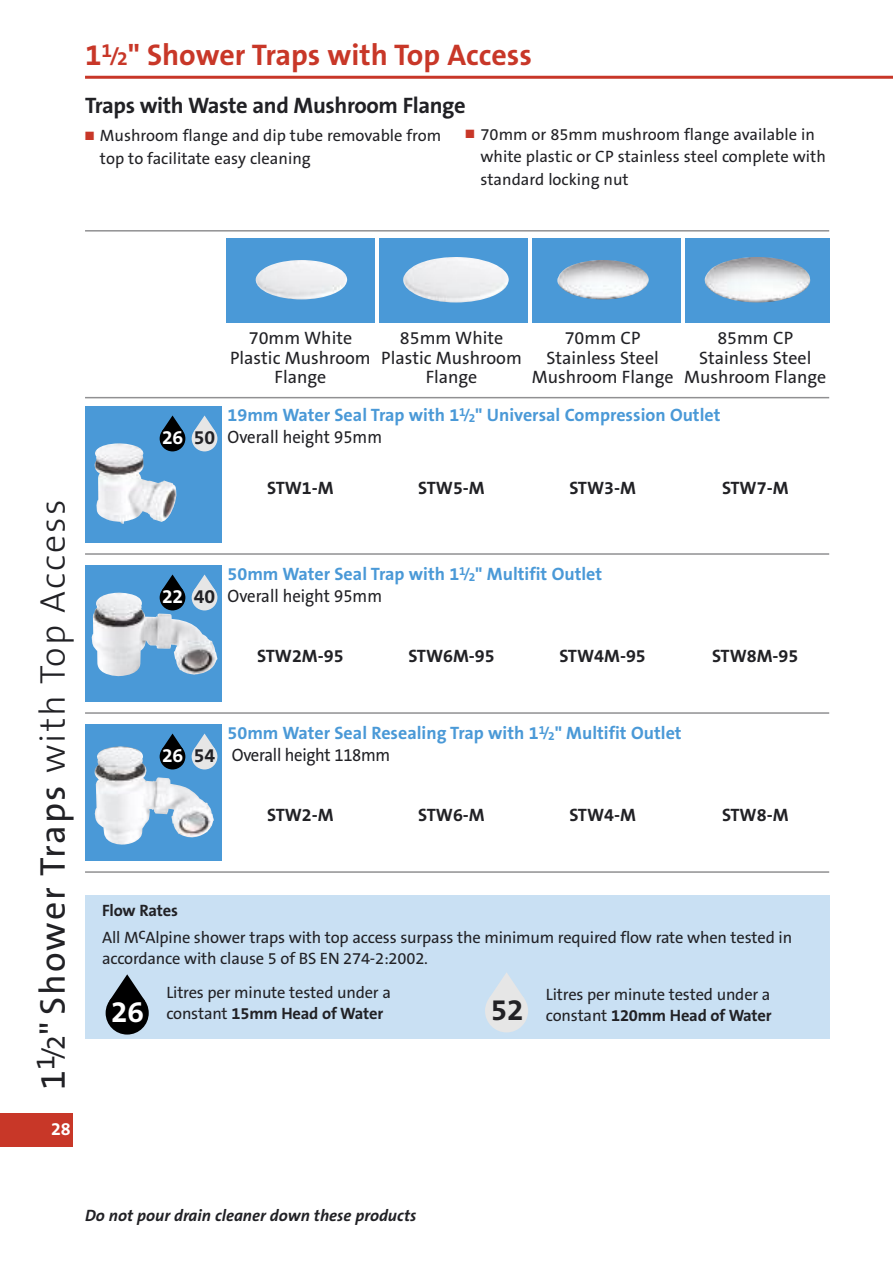
<style>
.page{position:relative;width:893px;height:1263px;background:#fff}
.page>*{position:absolute;margin:0;border:0;box-sizing:border-box;transform-origin:0 0}
.t1{font:36px "The Sans B5 Plain";letter-spacing:.055em;color:#212125}
.t2{font:700 30px "The Sans B7";color:#c83728}
.t3{font:700 30px "The Sans B7";color:#fff}
.t4{font:700 30px "The Sans B7";color:#212125}
.t5{font:700 22.5px "The Sans B7";letter-spacing:-.015em;color:#212125}
.t6{font:700 19.5px "The Sans B7";color:#fff}
.t7{font:700 18px "The Sans B7";color:#4a99d7}
.t8{font:18px/19.5px "The Sans B5 Plain";color:#212125;text-align:center}
.t9{font:700 18px "The Sans B7";color:#212125}
.t10{font:18px "The Sans B5 Plain";color:#212125;scale:.93 1}
.t11{font:700 18px "The Sans B7";color:#fff}
.t12{font:16.5px/22.5px "The Sans B5 Plain";letter-spacing:-.01em;color:#212125}
.t13{font:700 16.5px "The Sans B7";letter-spacing:-.01em;color:#212125}
.t14{font:italic 700 16.5px "The Sans B7";color:#212125}
.s1{font-size:19.5px}
.s2{color:#c83728}
.s3{font-size:25.5px}
.s4{font-size:27px}
.s5{font-family:"The Sans B3";font-weight:300}
.s6{color:#212125}
.s7{font-size:13.5px}
.s8{font-family:"The Sans B7";font-weight:700;font-size:19.5px;color:#fff}
.s9{font-family:"The Sans B7";font-weight:700;font-size:19.5px}
.s10{font-family:"The Sans B5 Plain";font-weight:400}
</style>
<div class="page">
<hr style="left:85px;top:76px;width:808px;height:3px;background:#c83728">
<div style="left:0;top:1113px;width:72px;height:34px;background:#c83728"></div>
<hr style="left:85px;top:230px;width:744px;height:2px;background:#909092">
<hr style="left:85px;top:397px;width:744px;height:1px;background:#909092">
<div style="left:85px;top:406px;width:136px;height:136px;background:#4a99d7"></div>
<img style="left:95px;top:443px;width:81px;height:81px">
<div style="left:226px;top:238px;width:149px;height:85px;background:#4a99d7"></div>
<div style="left:379px;top:238px;width:149px;height:85px;background:#4a99d7"></div>
<div style="left:532px;top:238px;width:149px;height:85px;background:#4a99d7"></div>
<div style="left:685px;top:238px;width:144px;height:85px;background:#4a99d7"></div>
<hr style="left:85px;top:553px;width:744px;height:2px;background:#909092">
<div style="left:192px;top:426px;width:25px;height:25px;background:#e6e6e6;border-radius:50%"></div>
<svg style="left:194px;top:415px;width:21px;height:16px"></svg>
<div style="left:160px;top:426px;width:25px;height:25px;background:#000;border-radius:50%"></div>
<svg style="left:162px;top:415px;width:21px;height:16px"></svg>
<div style="left:85px;top:895px;width:744px;height:144px;background:#c9e0f3"></div>
<div style="left:106px;top:991px;width:43px;height:43px;background:#000;border-radius:50%"></div>
<svg style="left:109px;top:974px;width:36px;height:27px"></svg>
<div style="left:485px;top:989px;width:43px;height:43px;background:#e6e6e6;border-radius:50%"></div>
<svg style="left:489px;top:972px;width:33px;height:26px"></svg>
<div style="left:85px;top:565px;width:136px;height:136px;background:#4a99d7"></div>
<img style="left:92px;top:592px;width:125px;height:84px">
<hr style="left:85px;top:712px;width:744px;height:2px;background:#909092">
<div style="left:192px;top:585px;width:25px;height:25px;background:#e6e6e6;border-radius:50%"></div>
<svg style="left:194px;top:574px;width:21px;height:16px"></svg>
<div style="left:160px;top:585px;width:25px;height:25px;background:#000;border-radius:50%"></div>
<svg style="left:162px;top:574px;width:21px;height:16px"></svg>
<div style="left:85px;top:724px;width:136px;height:136px;background:#4a99d7"></div>
<img style="left:95px;top:746px;width:119px;height:99px">
<hr style="left:85px;top:871px;width:744px;height:2px;background:#909092">
<div style="left:192px;top:744px;width:25px;height:25px;background:#e6e6e6;border-radius:50%"></div>
<svg style="left:194px;top:733px;width:21px;height:16px"></svg>
<div style="left:160px;top:744px;width:25px;height:25px;background:#000;border-radius:50%"></div>
<svg style="left:162px;top:733px;width:21px;height:16px"></svg>
<img style="left:256px;top:260px;width:91px;height:39px">
<img style="left:403px;top:257px;width:106px;height:45px">
<img style="left:557px;top:260px;width:92px;height:39px">
<img style="left:705px;top:257px;width:105px;height:45px">
<h2 class="t2" style="left:85px;top:39px;width:448px">1<sup>1</sup><span class="s1">/2</span>" Shower Traps with Top Access</h2>
<h3 class="t5" style="left:85px;top:94px;width:382px">Traps with Waste and Mushroom Flange</h3>
<p class="t12" style="left:100px;top:125px;width:343px;text-indent:-15px"><span class="s2">■</span> Mushroom flange and dip tube removable from top to facilitate easy cleaning</p>
<p class="t12" style="left:480px;top:124px;width:347px;text-indent:-15px"><span class="s2">■</span> 70mm or 85mm mushroom flange available in white plastic or CP stainless steel complete with standard locking nut</p>
<h1 class="t1" style="left:34px;top:1090px;width:592px;rotate:-90deg">1<sup>1</sup><span class="s3">/</span><span class="s4">2</span>"Shower Traps <span class="s5">with Top Access</span></h1>
<p class="t11" style="left:51px;top:1119px;width:21px">28</p>
<p class="t6" style="left:162px;top:427px;width:55px">26 <span class="s6">50</span></p>
<p class="t8" style="left:230px;top:329px;width:142px">70mm White<br>Plastic Mushroom<br>Flange</p>
<p class="t8" style="left:381px;top:329px;width:142px">85mm White<br>Plastic Mushroom<br>Flange</p>
<p class="t8" style="left:532px;top:329px;width:143px">70mm CP<br>Stainless Steel<br>Mushroom Flange</p>
<p class="t8" style="left:684px;top:329px;width:143px">85mm CP<br>Stainless Steel<br>Mushroom Flange</p>
<p class="t7" style="left:228px;top:405px;width:494px">19mm Water Seal Trap with 1<sup>1</sup><span class="s7">/</span><sub>2</sub>" Universal Compression Outlet</p>
<p class="t10" style="left:228px;top:428px;width:168px">Overall height 95mm</p>
<p class="t9" style="left:267px;top:479px;width:68px">STW1-M</p>
<p class="t9" style="left:418px;top:479px;width:68px">STW5-M</p>
<p class="t9" style="left:569px;top:479px;width:68px">STW3-M</p>
<p class="t9" style="left:722px;top:479px;width:68px">STW7-M</p>
<p class="t7" style="left:228px;top:564px;width:376px">50mm Water Seal Trap with 1<sup>1</sup><span class="s7">/</span><sub>2</sub>" Multifit Outlet</p>
<p class="t10" style="left:162px;top:587px;width:238px"><span class="s8">22</span> <span class="s9">40</span> Overall height 95mm</p>
<p class="t9" style="left:257px;top:647px;width:88px">STW2M-95</p>
<p class="t9" style="left:408px;top:647px;width:88px">STW6M-95</p>
<p class="t9" style="left:559px;top:647px;width:88px">STW4M-95</p>
<p class="t9" style="left:712px;top:647px;width:88px">STW8M-95</p>
<p class="t7" style="left:228px;top:723px;width:456px">50mm Water Seal Resealing Trap with 1<sup>1</sup><span class="s7">/</span><sub>2</sub>" Multifit Outlet</p>
<p class="t10" style="left:162px;top:746px;width:247px"><span class="s8">26</span> <span class="s9">54</span> Overall height 118mm</p>
<p class="t9" style="left:267px;top:805px;width:68px">STW2-M</p>
<p class="t9" style="left:418px;top:805px;width:68px">STW6-M</p>
<p class="t9" style="left:569px;top:805px;width:68px">STW4-M</p>
<p class="t9" style="left:722px;top:805px;width:68px">STW8-M</p>
<p class="t13" style="left:102px;top:902px;width:77px">Flow Rates</p>
<p class="t12" style="left:102px;top:927px;width:692px;line-height:21px">All McAlpine shower traps with top access surpass the minimum required flow rate when tested in accordance with clause 5 of BS EN 274-2:2002.</p>
<h2 class="t3" style="left:111px;top:996px;width:34px">26</h2>
<p class="t12" style="left:166px;top:982px;width:226px">Litres per minute tested under a</p>
<p class="t13" style="left:166px;top:1005px;width:218px"><span class="s10">constant</span> 15mm Head of Water</p>
<h2 class="t4" style="left:491px;top:994px;width:34px">52</h2>
<p class="t12" style="left:546px;top:983px;width:226px">Litres per minute tested under a</p>
<p class="t13" style="left:546px;top:1006px;width:227px"><span class="s10">constant</span> 120mm Head of Water</p>
<p class="t14" style="left:85px;top:1206px;width:333px">Do not pour drain cleaner down these products</p>
</div>
